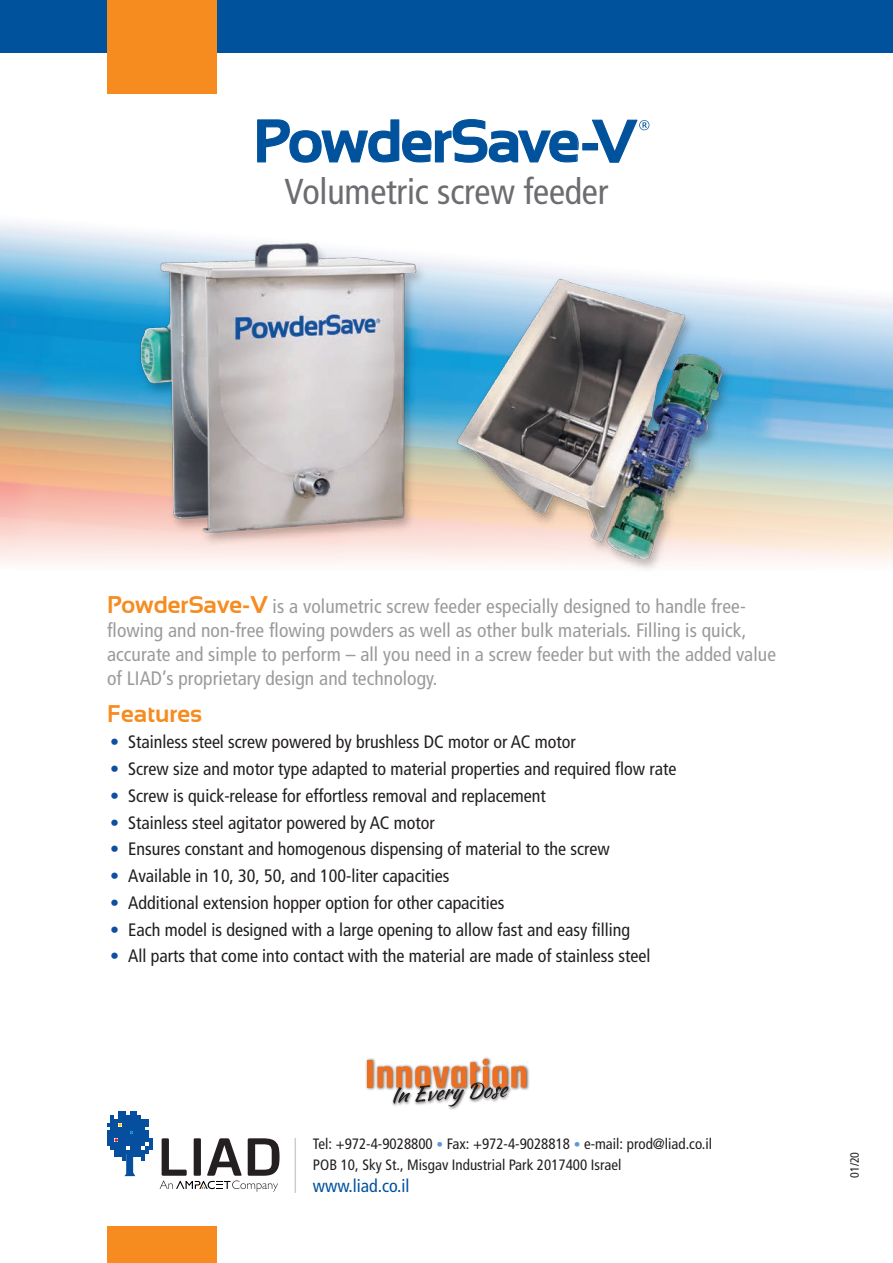
<style>
.page{position:relative;width:893px;height:1263px;background:#fff}
.page>*{position:absolute;margin:0;border:0;box-sizing:border-box;transform-origin:0 0}
.t1{font:condensed 36px "Frutiger LT";letter-spacing:-.005em;color:#6c6d70}
.subtit{font:700 24px "Sansation";color:#f68c1f}
.text{font:condensed 19.5px/24px "Frutiger LT";letter-spacing:.005em;color:#9c9999}
.text_list_2{font:condensed 18px "Frutiger LT";color:#231f20}
.text-2{font:condensed 18px "Frutiger LT";color:#01529c}
.text-3{font:condensed 15px "Frutiger LT";color:#231f20}
.text-4{font:condensed 12px "Frutiger LT";color:#231f20}
.s1{font-family:"Sansation";font-weight:700;font-stretch:normal;font-size:24px;color:#f68c1f}
.s2{color:#0d50a1}
.s3{font-size:13.5px;color:#5f9ad2}
</style>
<div class="page">
<img style="left:0;top:222px;width:893px;height:342px">
<img style="left:58px;top:92px;width:690px;height:478px">
<hr style="left:295px;top:1138px;width:1px;height:55px;background:#9c9999">
<div style="left:0;top:0;width:893px;height:53px;background:#01529c"></div>
<svg style="left:257px;top:119px;width:392px;height:44px"></svg>
<div style="left:107px;top:0;width:109px;height:94px;background:#f68c1f"></div>
<div style="left:107px;top:1227px;width:109px;height:36px;background:#f68c1f"></div>
<div style="left:365px;top:1056px;width:165px;height:54px;background:#231f20;opacity:.75"></div>
<div style="left:367px;top:1060px;width:6px;height:27px;background:#eb7023"></div>
<svg style="left:377px;top:1059px;width:149px;height:47px"></svg>
<svg style="left:160px;top:1138px;width:120px;height:54px"></svg>
<svg style="left:107px;top:1112px;width:45px;height:64px"></svg>
<p class="t1" style="left:285px;top:171px;width:325px">Volumetric screw feeder</p>
<p class="text" style="left:107px;top:594px;width:670px"><span class="s1">PowderSave-V</span> is a volumetric screw feeder especially designed to handle free&shy;flowing and non-free flowing powders as well as other bulk materials. Filling is quick, accurate and simple to perform – all you need in a screw feeder but with the added value of LIAD’s proprietary design and technology.</p>
<p class="subtit" style="left:107px;top:700px;width:96px">Features</p>
<p class="text_list_2" style="left:110px;top:732px;width:467px"><span class="s2">•</span> Stainless steel screw powered by brushless DC motor or AC motor</p>
<p class="text_list_2" style="left:110px;top:758px;width:568px"><span class="s2">•</span> Screw size and motor type adapted to material properties and required flow rate</p>
<p class="text_list_2" style="left:110px;top:785px;width:437px"><span class="s2">•</span> Screw is quick-release for effortless removal and replacement</p>
<p class="text_list_2" style="left:110px;top:812px;width:326px"><span class="s2">•</span> Stainless steel agitator powered by AC motor</p>
<p class="text_list_2" style="left:110px;top:839px;width:501px"><span class="s2">•</span> Ensures constant and homogenous dispensing of material to the screw</p>
<p class="text_list_2" style="left:110px;top:865px;width:341px"><span class="s2">•</span> Available in 10, 30, 50, and 100-liter capacities</p>
<p class="text_list_2" style="left:110px;top:892px;width:396px"><span class="s2">•</span> Additional extension hopper option for other capacities</p>
<p class="text_list_2" style="left:110px;top:919px;width:522px"><span class="s2">•</span> Each model is designed with a large opening to allow fast and easy filling</p>
<p class="text_list_2" style="left:110px;top:946px;width:542px"><span class="s2">•</span> All parts that come into contact with the material are made of stainless steel</p>
<p class="text-3" style="left:313px;top:1135px;width:401px">Tel: +972-4-9028800 <span class="s3">•</span> Fax: +972-4-9028818 <span class="s3">•</span> e-mail: prod@liad.co.il</p>
<p class="text-3" style="left:313px;top:1156px;width:310px">POB 10, Sky St., Misgav Industrial Park 2017400 Israel</p>
<p class="text-2" style="left:313px;top:1175px;width:98px">www.liad.co.il</p>
<p class="text-4" style="left:848px;top:1178px;width:28px;rotate:-90deg">01/20</p>
</div>
